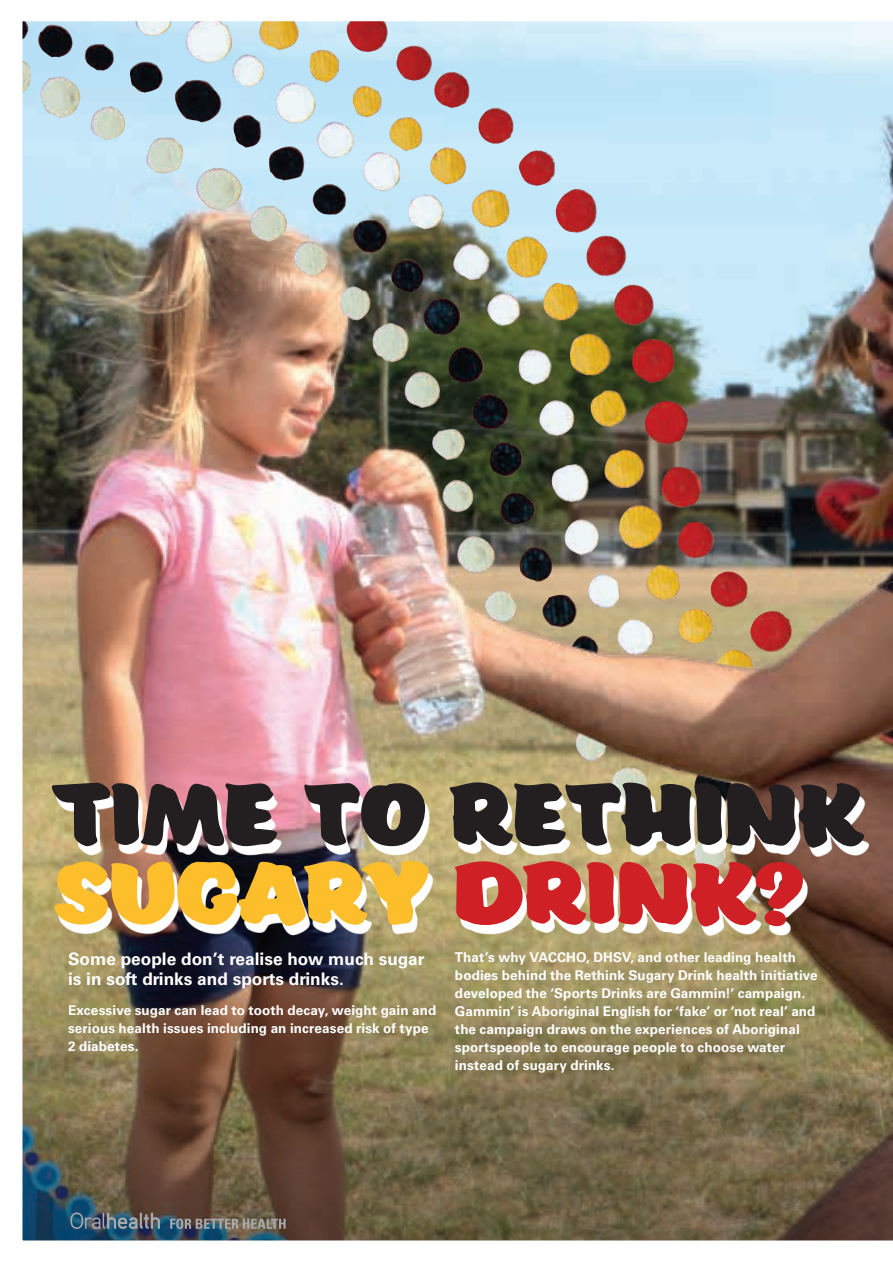
<style>
.page{position:relative;width:893px;height:1263px;background:#fff}
.page>*{position:absolute;margin:0;border:0;box-sizing:border-box;transform-origin:0 0}
.t1{font:700 80.7px/78.8px "Eds Market";letter-spacing:-.01em;color:#231f20}
.t2{font:700 17.25px/19.5px "Univers LT Std";color:#fff}
.t3{font:700 13.5px/18px "Univers LT Std";letter-spacing:.005em;color:#fff}
.s1{color:#fdbe2c}
.s2{color:#cf2026}
</style>
<div class="page">
<img style="left:22px;top:21px;width:871px;height:1220px">
<svg style="left:56px;top:791px;width:813px;height:144px"></svg>
<svg style="left:70px;top:1212px;width:90px;height:17px;background:#596a79"></svg>
<svg style="left:170px;top:1218px;width:116px;height:11px"></svg>
<h1 class="t1" style="left:51px;top:777px;width:815px">TIME TO RETHINK<br><span class="s1">SUGARY</span> <span class="s2">DRINK?</span></h1>
<p class="t2" style="left:68px;top:949px;width:358px">Some people don’t realise how much sugar is in soft drinks and sports drinks.</p>
<p class="t3" style="left:68px;top:1002px;width:370px">Excessive sugar can lead to tooth decay, weight gain and serious health issues including an increased risk of type<br>2 diabetes.</p>
<p class="t3" style="left:455px;top:949px;width:364px">That’s why VACCHO, DHSV, and other leading health bodies behind the Rethink Sugary Drink health initiative developed the ‘Sports Drinks are Gammin!’ campaign.<br>Gammin’ is Aboriginal English for ‘fake’ or ‘not real’ and the campaign draws on the experiences of Aboriginal sportspeople to encourage people to choose water instead of sugary drinks.</p>
</div>
